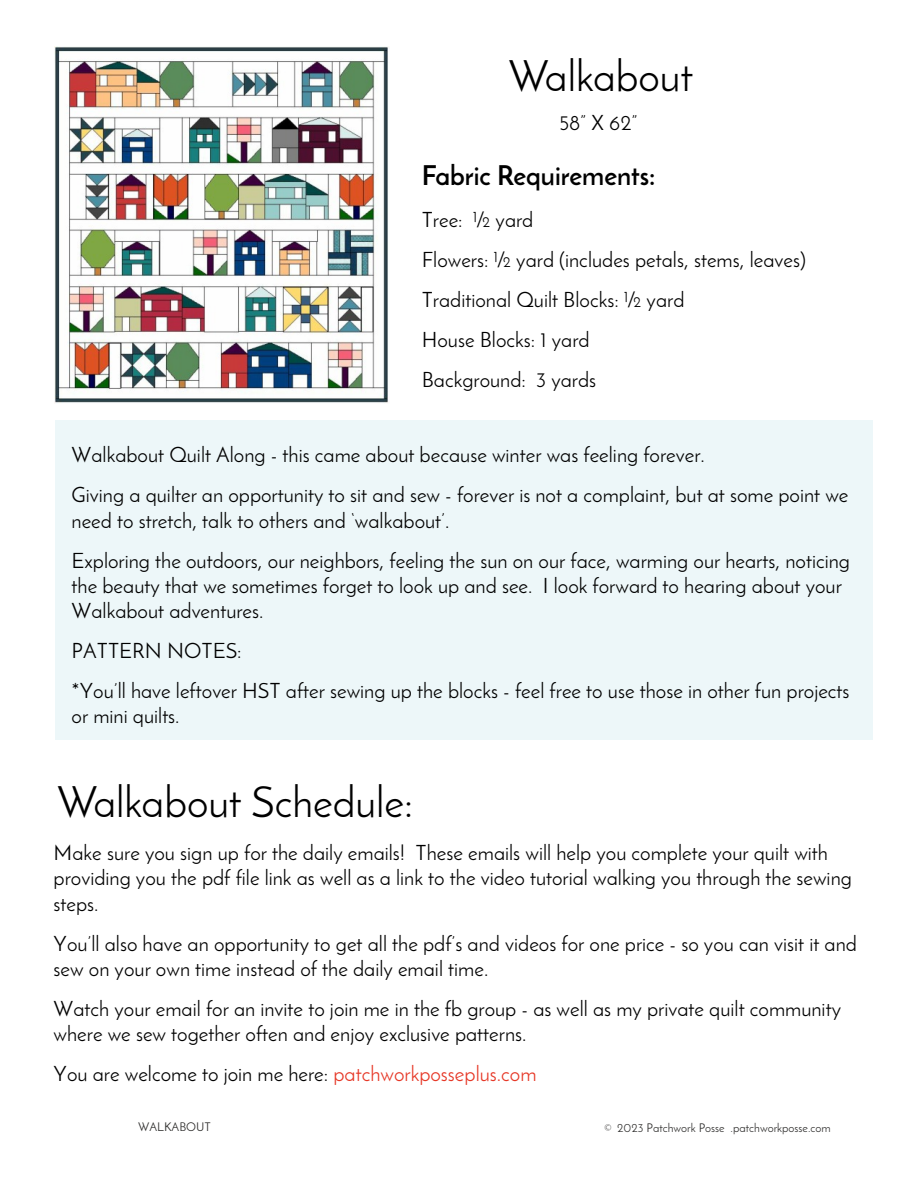
<style>
.page{position:relative;width:918px;height:1188px;background:#fff}
.page>*{position:absolute;margin:0;border:0;box-sizing:border-box;transform-origin:0 0}
.t1{font:42.9px "Josefin Sans";color:#000}
.t2{font:700 27px "Josefin Sans";color:#000}
.t3{font:21px/40.2px "Josefin Sans";color:#000}
.t4{font:12px "Josefin Sans";color:#2c2b2a}
.s1{color:#e63726}
</style>
<div class="page">
<div style="left:55px;top:420px;width:818px;height:320px;background:#edf7f9"></div>
<img style="left:55px;top:47px;width:333px;height:356px">
<h1 class="t1" style="left:509px;top:58px;width:186px">Walkabout</h1>
<p class="t3" style="left:559px;top:105px;width:80px">58” X 62”</p>
<p class="t2" style="left:422px;top:164px;width:235px">Fabric Requirements:</p>
<p class="t3" style="left:422px;top:201px;width:386px">Tree: ½ yard<br>Flowers: ½ yard (includes petals, stems, leaves)<br>Traditional Quilt Blocks: ½ yard<br>House Blocks: 1 yard<br>Background: 3 yards</p>
<p class="t3" style="left:72px;top:437px;width:778px">Walkabout Quilt Along - this came about because winter was feeling forever.<br>Giving a quilter an opportunity to sit and sew - forever is not a complaint, but at some point we</p>
<p class="t3" style="left:72px;top:502px;width:780px">need to stretch, talk to others and ‘walkabout’.<br>Exploring the outdoors, our neighbors, feeling the sun on our face, warming our hearts, noticing</p>
<p class="t3" style="left:72px;top:575px;width:772px;line-height:25.2px">the beauty that we sometimes forget to look up and see. I look forward to hearing about your<br>Walkabout adventures.</p>
<p class="t3" style="left:72px;top:633px;width:779px">PATTERN NOTES:<br>*You’ll have leftover HST after sewing up the blocks - feel free to use those in other fun projects</p>
<p class="t3" style="left:72px;top:698px;width:110px">or mini quilts.</p>
<h1 class="t1" style="left:57px;top:785px;width:357px">Walkabout Schedule:</h1>
<p class="t3" style="left:54px;top:842px;width:800px;line-height:25.2px">Make sure you sign up for the daily emails! These emails will help you complete your quilt with providing you the pdf file link as well as a link to the video tutorial walking you through the sewing steps.</p>
<p class="t3" style="left:54px;top:933px;width:805px;line-height:25.2px">You’ll also have an opportunity to get all the pdf’s and videos for one price - so you can visit it and sew on your own time instead of the daily email time.</p>
<p class="t3" style="left:54px;top:998px;width:789px;line-height:25.2px">Watch your email for an invite to join me in the fb group - as well as my private quilt community where we sew together often and enjoy exclusive patterns.</p>
<p class="t3" style="left:54px;top:1056px;width:484px">You are welcome to join me here: <span class="s1">patchworkposseplus.com</span></p>
<p class="t4" style="left:138px;top:1122px;width:74px">WALKABOUT</p>
<p class="t4" style="left:604px;top:1123px;width:228px">© 2023 Patchwork Posse .patchworkposse.com</p>
</div>
